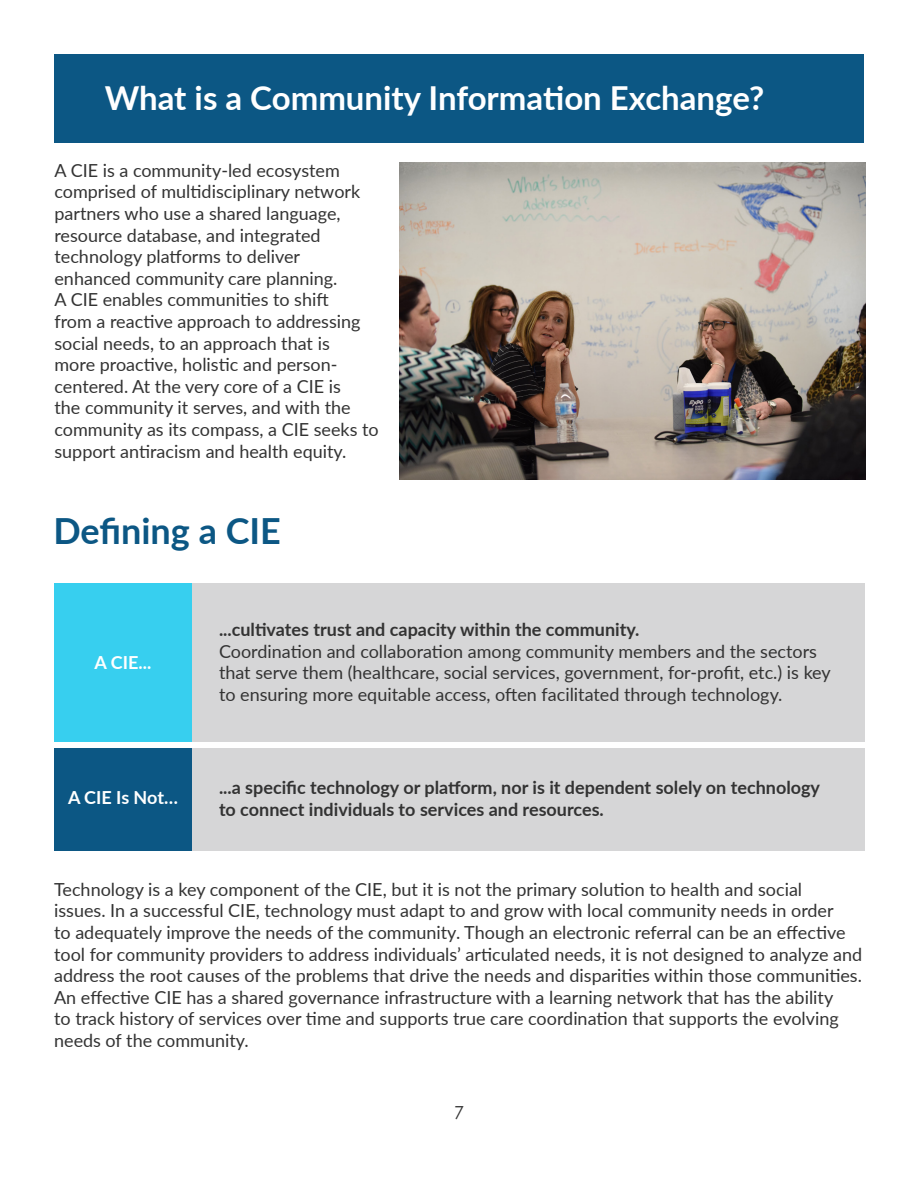
<style>
.page{position:relative;width:918px;height:1188px;background:#fff}
.page>*{position:absolute;margin:0;border:0;box-sizing:border-box;transform-origin:0 0}
.t1{font:700 36px "Lato";color:#0c5784}
.t2{font:700 33px "Lato";color:#fff}
.P1{font:18px/21.6px "Lato";color:#333}
.P1-2{font:700 18px/21.6px "Lato";color:#333}
.t3{font:700 18px "Lato";color:#fff}
.t4{font:18px "Century Gothic Pro";color:#333}
</style>
<div class="page">
<div style="left:54px;top:54px;width:810px;height:88px;background:#0c5784"></div>
<div style="left:54px;top:583px;width:138px;height:158px;background:#37cfef"></div>
<div style="left:192px;top:583px;width:672px;height:158px;background:#d6d6d7"></div>
<div style="left:54px;top:748px;width:138px;height:102px;background:#0c5784"></div>
<div style="left:192px;top:748px;width:672px;height:102px;background:#d6d6d7"></div>
<img style="left:399px;top:162px;width:466px;height:318px">
<h1 class="t2" style="left:105px;top:73px;width:661px">What is a Community Information Exchange?</h1>
<p class="P1" style="left:54px;top:159px;width:326px">A CIE is a community-led ecosystem comprised of multidisciplinary network partners who use a shared language, resource database, and integrated technology platforms to deliver enhanced community care planning.<br>A CIE enables communities to shift<br>from a reactive approach to addressing social needs, to an approach that is<br>more proactive, holistic and person&shy;centered. At the very core of a CIE is<br>the community it serves, and with the community as its compass, a CIE seeks to support antiracism and health equity.</p>
<h1 class="t1" style="left:54px;top:505px;width:229px">Defining a CIE</h1>
<h1 class="t3" style="left:95px;top:650px;width:58px">A CIE...</h1>
<p class="P1-2" style="left:219px;top:618px;width:422px">...cultivates trust and capacity within the community.</p>
<p class="P1" style="left:219px;top:640px;width:613px">Coordination and collaboration among community members and the sectors that serve them (healthcare, social services, government, for-profit, etc.) is key to ensuring more equitable access, often facilitated through technology.</p>
<h1 class="t3" style="left:68px;top:785px;width:111px">A CIE Is Not…</h1>
<p class="P1-2" style="left:219px;top:776px;width:603px">...a specific technology or platform, nor is it dependent solely on technology to connect individuals to services and resources.</p>
<p class="P1" style="left:54px;top:878px;width:810px">Technology is a key component of the CIE, but it is not the primary solution to health and social<br>issues. In a successful CIE, technology must adapt to and grow with local community needs in order<br>to adequately improve the needs of the community. Though an electronic referral can be an effective tool for community providers to address individuals’ articulated needs, it is not designed to analyze and address the root causes of the problems that drive the needs and disparities within those communities.<br>An effective CIE has a shared governance infrastructure with a learning network that has the ability<br>to track history of services over time and supports true care coordination that supports the evolving needs of the community.</p>
<p class="t4" style="left:454px;top:1102px;width:11px">7</p>
</div>
